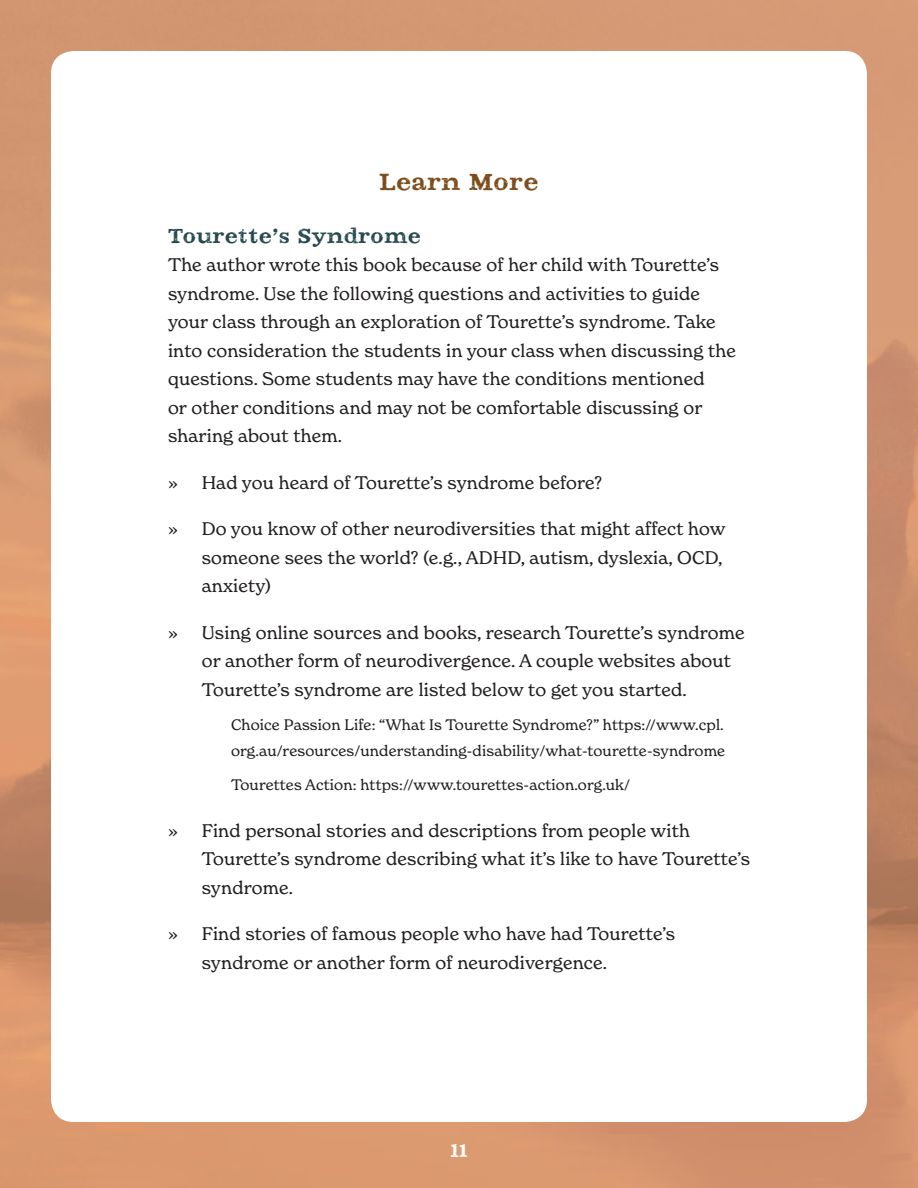
<style>
.page{position:relative;width:918px;height:1188px;background:#fff}
.page>*{position:absolute;margin:0;border:0;box-sizing:border-box;transform-origin:0 0}
.t1{font:22.5px "Zapatista";letter-spacing:.02em;color:#7c4d1b}
.t2{font:19.5px "Zapatista";letter-spacing:.02em;color:#24484d}
.t3{font:18px/28.5px "New Spirit";letter-spacing:.01em;color:#231f20}
.t4{font:18px "Zapatista";color:#fff}
.t5{font:15px/25.5px "New Spirit";letter-spacing:.01em;color:#231f20}
</style>
<div class="page">
<img style="left:0;top:84px;width:918px;height:1104px">
<div style="left:0;top:0;width:918px;height:84px;background:#d49972"></div>
<div style="left:51px;top:51px;width:816px;height:1071px;background:#fff;border-radius:22px"></div>
<p class="t1" style="left:379px;top:168px;width:161px">Learn More</p>
<p class="t2" style="left:168px;top:223px;width:255px">Tourette’s Syndrome</p>
<p class="t3" style="left:168px;top:251px;width:570px">The author wrote this book because of her child with Tourette’s syndrome. Use the following questions and activities to guide your class through an exploration of Tourette’s syndrome. Take into consideration the students in your class when discussing the questions. Some students may have the conditions mentioned<br>or other conditions and may not be comfortable discussing or sharing about them.</p>
<p class="t3" style="left:168px;top:468px;width:436px">» Had you heard of Tourette’s syndrome before?</p>
<p class="t3" style="left:202px;top:515px;width:525px;text-indent:-34px">» Do you know of other neurodiversities that might affect how someone sees the world? (e.g., ADHD, autism, dyslexia, OCD, anxiety)</p>
<p class="t3" style="left:202px;top:618px;width:545px;text-indent:-34px">» Using online sources and books, research Tourette’s syndrome or another form of neurodivergence. A couple websites about<br>Tourette’s syndrome are listed below to get you started.</p>
<p class="t5" style="left:231px;top:712px;width:496px">Choice Passion Life: “What Is Tourette Syndrome?” https://www.cpl. org.au/resources/understanding-disability/what-tourette-syndrome</p>
<p class="t5" style="left:231px;top:772px;width:401px">Tourettes Action: https://www.tourettes-action.org.uk/</p>
<p class="t3" style="left:202px;top:816px;width:550px;text-indent:-34px">» Find personal stories and descriptions from people with<br>Tourette’s syndrome describing what it’s like to have Tourette’s syndrome.</p>
<p class="t3" style="left:202px;top:920px;width:475px;text-indent:-34px">» Find stories of famous people who have had Tourette’s syndrome or another form of neurodivergence.</p>
<p class="t4" style="left:451px;top:1139px;width:18px">11</p>
</div>
